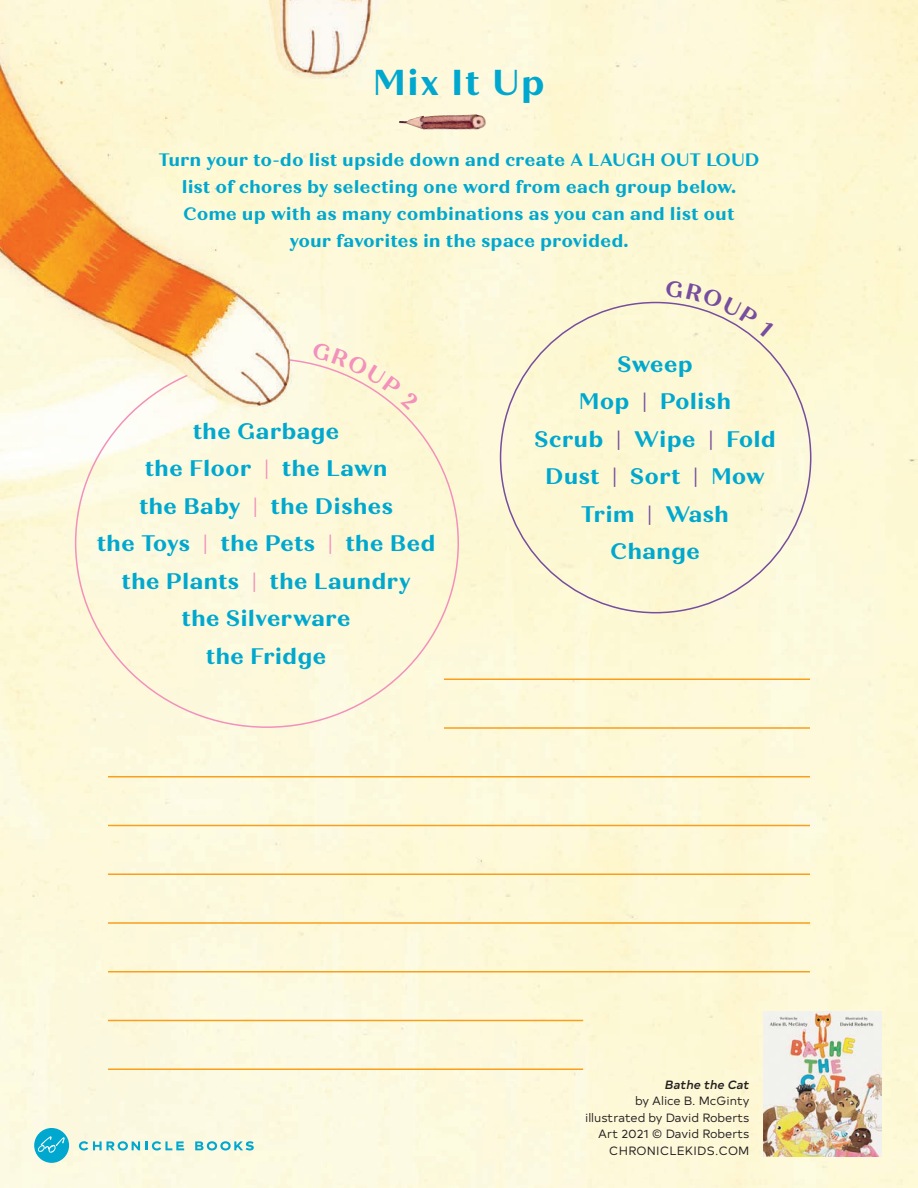
<style>
.page{position:relative;width:918px;height:1188px;background:#fff}
.page>*{position:absolute;margin:0;border:0;box-sizing:border-box;transform-origin:0 0}
.t1{font:700 36px "Quiche Text";color:#00a8cf}
.t2{font:700 22.5px/37.5px "Quiche Text";color:#00a8cf;text-align:center}
.t3{font:700 18px/27px "Quiche Text";color:#00a8cf;text-align:center}
.t4{font:12px/16.5px "Typold";color:#231f20;text-align:right}
.t5{font:italic 500 12px "Typold";color:#231f20}
.s1{color:#f390bc}
.s2{color:#764d9f}
</style>
<div class="page">
<img style="left:0;top:0;width:918px;height:1188px">
<img style="left:399px;top:114px;width:88px;height:16px">
<img style="left:117px;top:312px;width:173px;height:96px">
<hr style="left:108px;top:776px;width:702px;height:1px;background:#f89f1c">
<hr style="left:108px;top:825px;width:702px;height:1px;background:#f89f1c">
<hr style="left:108px;top:873px;width:702px;height:2px;background:#f89f1c">
<hr style="left:108px;top:922px;width:702px;height:2px;background:#f89f1c">
<hr style="left:108px;top:971px;width:702px;height:1px;background:#f89f1c">
<hr style="left:108px;top:1020px;width:475px;height:1px;background:#f89f1c">
<hr style="left:108px;top:1068px;width:475px;height:2px;background:#f89f1c">
<hr style="left:444px;top:678px;width:366px;height:2px;background:#f89f1c">
<hr style="left:444px;top:727px;width:366px;height:2px;background:#f89f1c">
<div style="left:34px;top:1128px;width:35px;height:35px;background:#00a8cf;border-radius:50%"></div>
<svg style="left:38px;top:1136px;width:27px;height:17px"></svg>
<svg style="left:79px;top:1141px;width:105px;height:10px"></svg>
<svg style="left:195px;top:1141px;width:59px;height:10px"></svg>
<img style="left:763px;top:1011px;width:118px;height:145px">
<div style="left:666px;top:280px;width:107px;height:57px;background:#fdf7d2"></div>
<svg style="left:312px;top:342px;width:107px;height:68px;background:#fcf5d4"></svg>
<h1 class="t1" style="left:373px;top:61px;width:174px">Mix It Up</h1>
<p class="t3" style="left:158px;top:146px;width:603px">Turn your to-do list upside down and create A LAUGH OUT LOUD list of chores by selecting one word from each group below.<br>Come up with as many combinations as you can and list out<br>your favorites in the space provided.</p>
<p class="t2" style="left:97px;top:412px;width:340px">the Garbage<br>the Floor <span class="s1">|</span> the Lawn<br>the Baby <span class="s1">|</span> the Dishes<br>the Toys <span class="s1">|</span> the Pets <span class="s1">|</span> the Bed the Plants <span class="s1">|</span> the Laundry<br>the Silverware<br>the Fridge</p>
<p class="t2" style="left:534px;top:346px;width:243px">Sweep<br>Mop <span class="s2">|</span> Polish<br>Scrub <span class="s2">|</span> Wipe <span class="s2">|</span> Fold<br>Dust <span class="s2">|</span> Sort <span class="s2">|</span> Mow<br>Trim <span class="s2">|</span> Wash<br>Change</p>
<p class="t5" style="left:665px;top:1075px;width:86px">Bathe the Cat</p>
<p class="t4" style="left:585px;top:1092px;width:166px">by Alice B. McGinty illustrated by David Roberts<br>Art 2021 © David Roberts<br>CHRONICLEKIDS.COM</p>
</div>
